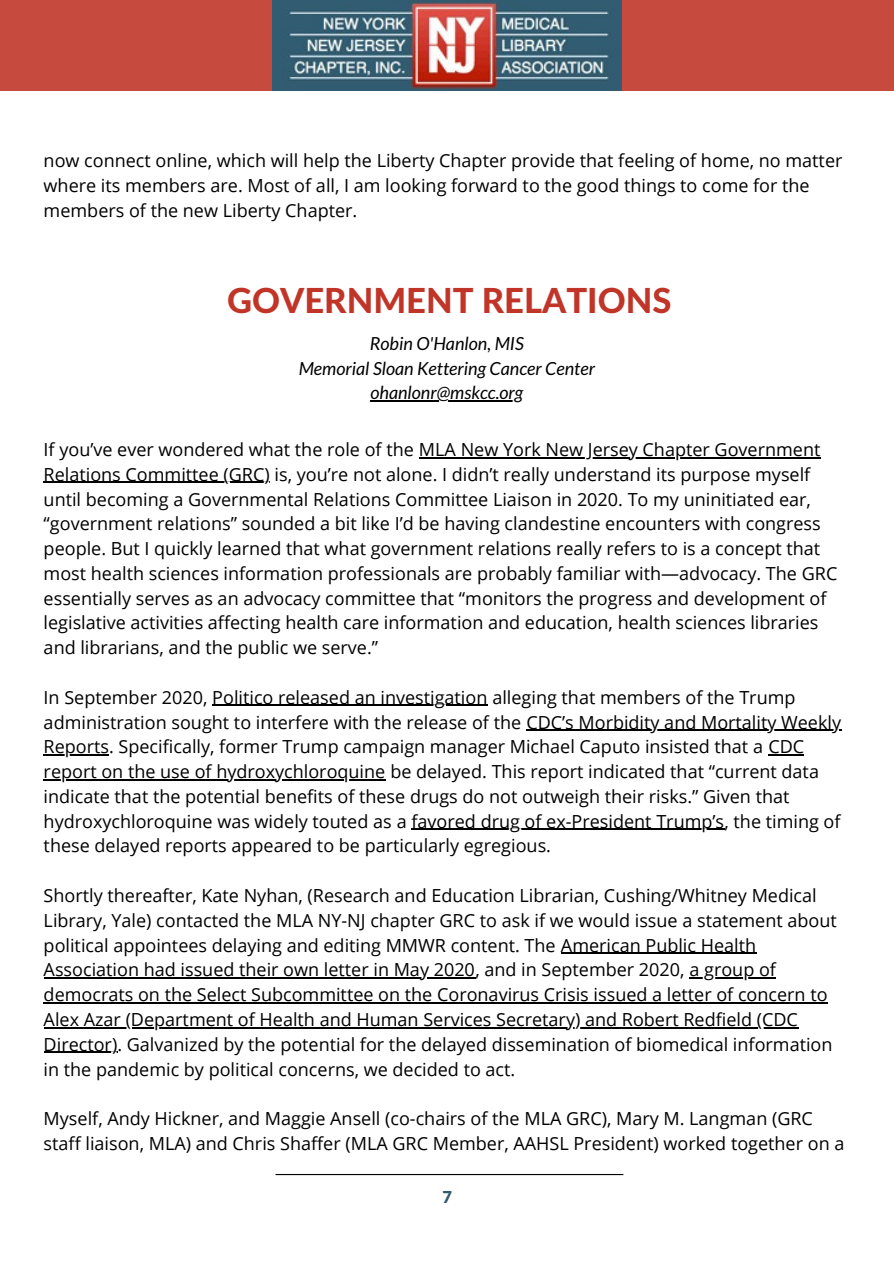
<style>
.page{position:relative;width:894px;height:1264px;background:#fff}
.page>*{position:absolute;margin:0;border:0;box-sizing:border-box;transform-origin:0 0}
.t1{font:800 34.5px "Lato Latin";color:#c03527}
.t2{font:18px/24.8px "Open Sans";color:#000}
.t3{font:italic 18px "Lato";color:#000}
.t4{font:900 16.5px "Lato Latin";color:#355a6c}
</style>
<div class="page">
<div style="left:0;top:0;width:893px;height:91px;background:#c64a3d"></div>
<img style="left:272px;top:0;width:349px;height:90px">
<hr style="left:276px;top:1173px;width:346px;height:2px;background:#000">
<hr style="left:370px;top:400px;width:153px;height:2px;background:#000">
<hr style="left:419px;top:457px;width:401px;height:1px;background:#000">
<hr style="left:44px;top:482px;width:226px;height:1px;background:#000">
<hr style="left:212px;top:705px;width:275px;height:1px;background:#000">
<hr style="left:526px;top:729px;width:315px;height:1px;background:#000">
<hr style="left:44px;top:754px;width:65px;height:1px;background:#000">
<hr style="left:768px;top:754px;width:36px;height:1px;background:#000">
<hr style="left:44px;top:779px;width:341px;height:1px;background:#000">
<hr style="left:411px;top:828px;width:313px;height:2px;background:#000">
<hr style="left:561px;top:952px;width:195px;height:1px;background:#000">
<hr style="left:44px;top:977px;width:431px;height:1px;background:#000">
<hr style="left:689px;top:977px;width:86px;height:1px;background:#000">
<hr style="left:44px;top:1002px;width:784px;height:1px;background:#000">
<hr style="left:44px;top:1027px;width:754px;height:1px;background:#000">
<hr style="left:44px;top:1051px;width:73px;height:1px;background:#000">
<p class="t2" style="left:44px;top:148px;width:800px">now connect online, which will help the Liberty Chapter provide that feeling of home, no matter where its members are. Most of all, I am looking forward to the good things to come for the members of the new Liberty Chapter.</p>
<p class="t1" style="left:227px;top:285px;width:446px">GOVERNMENT RELATIONS</p>
<p class="t3" style="left:369px;top:332px;width:155px">Robin O'Hanlon, MIS</p>
<p class="t3" style="left:298px;top:357px;width:298px">Memorial Sloan Kettering Cancer Center</p>
<p class="t3" style="left:370px;top:382px;width:154px">ohanlonr@mskcc.org</p>
<p class="t2" style="left:44px;top:436px;width:795px">If you’ve ever wondered what the role of the MLA New York New Jersey Chapter Government Relations Committee (GRC) is, you’re not alone. I didn’t really understand its purpose myself until becoming a Governmental Relations Committee Liaison in 2020. To my uninitiated ear, “government relations” sounded a bit like I’d be having clandestine encounters with congress people. But I quickly learned that what government relations really refers to is a concept that most health sciences information professionals are probably familiar with—advocacy. The GRC essentially serves as an advocacy committee that “monitors the progress and development of legislative activities affecting health care information and education, health sciences libraries and librarians, and the public we serve.”</p>
<p class="t2" style="left:44px;top:684px;width:798px">In September 2020, Politico released an investigation alleging that members of the Trump administration sought to interfere with the release of the CDC’s Morbidity and Mortality Weekly Reports. Specifically, former Trump campaign manager Michael Caputo insisted that a CDC report on the use of hydroxychloroquine be delayed. This report indicated that “current data indicate that the potential benefits of these drugs do not outweigh their risks.” Given that hydroxychloroquine was widely touted as a favored drug of ex-President Trump’s, the timing of these delayed reports appeared to be particularly egregious.</p>
<p class="t2" style="left:44px;top:882px;width:794px">Shortly thereafter, Kate Nyhan, (Research and Education Librarian, Cushing/Whitney Medical Library, Yale) contacted the MLA NY-NJ chapter GRC to ask if we would issue a statement about political appointees delaying and editing MMWR content. The American Public Health Association had issued their own letter in May 2020, and in September 2020, a group of democrats on the Select Subcommittee on the Coronavirus Crisis issued a letter of concern to Alex Azar (Department of Health and Human Services Secretary) and Robert Redfield (CDC Director). Galvanized by the potential for the delayed dissemination of biomedical information in the pandemic by political concerns, we decided to act.</p>
<p class="t2" style="left:44px;top:1105px;width:802px">Myself, Andy Hickner, and Maggie Ansell (co-chairs of the MLA GRC), Mary M. Langman (GRC staff liaison, MLA) and Chris Shaffer (MLA GRC Member, AAHSL President) worked together on a</p>
<p class="t4" style="left:442px;top:1189px;width:11px">7</p>
</div>
